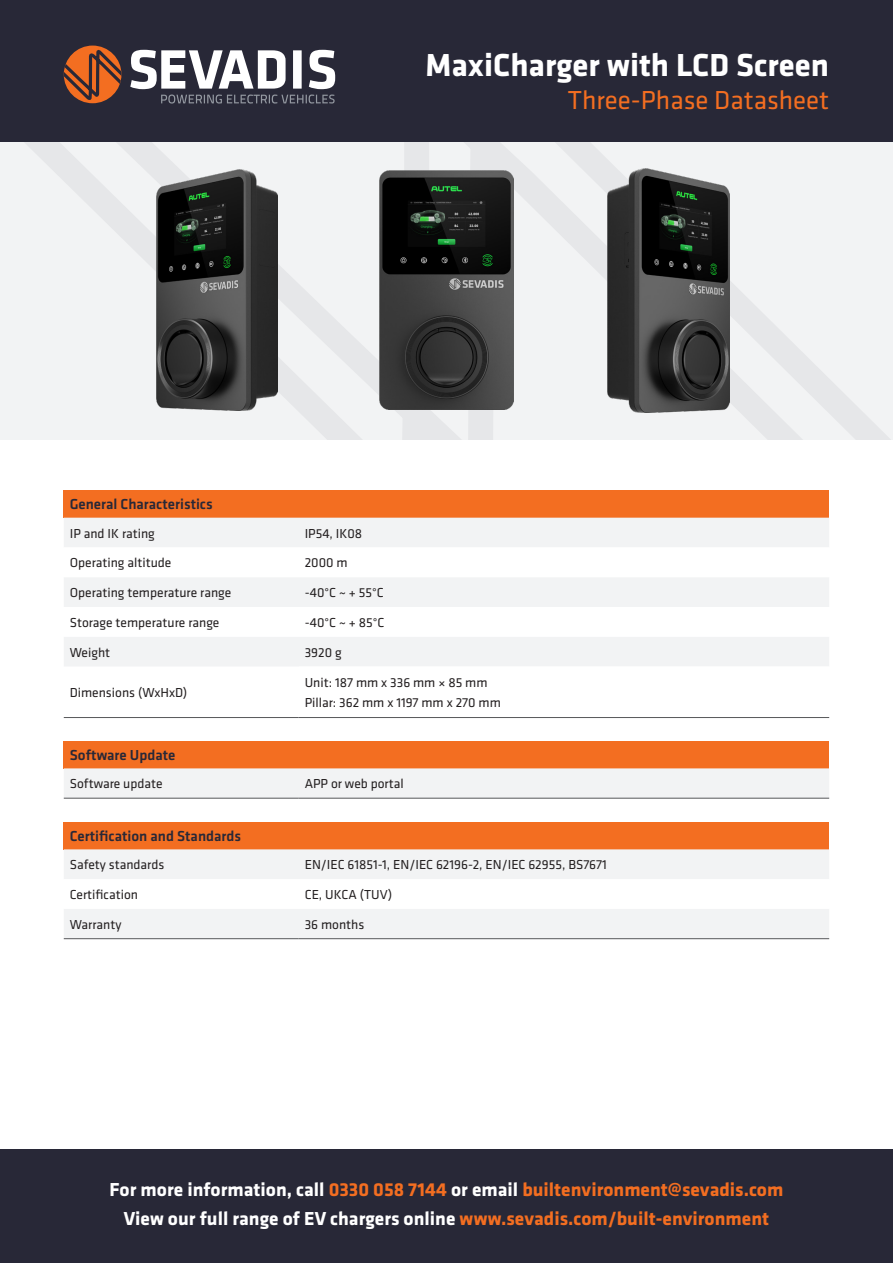
<style>
.page{position:relative;width:893px;height:1263px;background:#fff}
.page>*{position:absolute;margin:0;border:0;box-sizing:border-box;transform-origin:0 0}
.t1{font:700 33px "Klavika";color:#fff}
.t2{font:27px "Klavika";color:#f36e21}
.t3{font:700 19.5px "Klavika";color:#f36e21}
.t4{font:700 19.5px "Klavika";color:#fff}
.t5{font:500 15px "Klavika";color:#282837}
.t6{font:13.5px "Klavika";color:#231f20}
.s1{color:#fff}
.s2{color:#f36e21}
</style>
<div class="page">
<svg style="left:0;top:141px;width:893px;height:298px"></svg>
<div style="left:0;top:1149px;width:893px;height:114px;background:#282837"></div>
<div style="left:0;top:0;width:893px;height:141px;background:#282837"></div>
<div style="left:64px;top:46px;width:57px;height:57px;background:#f36e21;border-radius:50%"></div>
<svg style="left:64px;top:50px;width:57px;height:53px"></svg>
<svg style="left:161px;top:95px;width:174px;height:9px"></svg>
<svg style="left:130px;top:50px;width:205px;height:39px"></svg>
<img style="left:380px;top:171px;width:133px;height:239px">
<img style="left:608px;top:168px;width:121px;height:244px">
<img style="left:157px;top:169px;width:120px;height:242px">
<div style="left:64px;top:741px;width:765px;height:27px;background:#f36e21"></div>
<div style="left:64px;top:768px;width:765px;height:30px;background:#f2f3f4"></div>
<hr style="left:64px;top:798px;width:235px;height:1px;background:#57585a">
<hr style="left:299px;top:798px;width:530px;height:1px;background:#57585a">
<div style="left:64px;top:822px;width:765px;height:27px;background:#f36e21"></div>
<div style="left:64px;top:849px;width:765px;height:89px;background:#f2f3f4"></div>
<svg style="left:64px;top:879px;width:765px;height:30px"></svg>
<hr style="left:64px;top:938px;width:235px;height:1px;background:#57585a">
<hr style="left:299px;top:938px;width:530px;height:1px;background:#57585a">
<div style="left:64px;top:490px;width:765px;height:28px;background:#f36e21"></div>
<div style="left:64px;top:518px;width:765px;height:29px;background:#f2f3f4"></div>
<svg style="left:64px;top:578px;width:765px;height:88px;fill:#f2f3f4"></svg>
<hr style="left:64px;top:717px;width:235px;height:1px;background:#57585a">
<hr style="left:299px;top:717px;width:530px;height:1px;background:#57585a">
<p class="t1" style="left:426px;top:47px;width:405px">MaxiCharger with LCD Screen</p>
<p class="t2" style="left:568px;top:85px;width:263px">Three-Phase Datasheet</p>
<p class="t5" style="left:70px;top:496px;width:145px">General Characteristics</p>
<p class="t6" style="left:70px;top:526px;width:87px">IP and IK rating</p>
<p class="t6" style="left:305px;top:526px;width:59px">IP54, IK08</p>
<p class="t6" style="left:70px;top:555px;width:103px">Operating altitude</p>
<p class="t6" style="left:305px;top:555px;width:44px">2000 m</p>
<p class="t6" style="left:70px;top:585px;width:163px">Operating temperature range</p>
<p class="t6" style="left:305px;top:585px;width:81px">-40°C ~ + 55°C</p>
<p class="t6" style="left:70px;top:615px;width:151px">Storage temperature range</p>
<p class="t6" style="left:305px;top:615px;width:81px">-40°C ~ + 85°C</p>
<p class="t6" style="left:70px;top:645px;width:42px">Weight</p>
<p class="t6" style="left:305px;top:645px;width:38px">3920 g</p>
<p class="t6" style="left:70px;top:685px;width:119px">Dimensions (WxHxD)</p>
<p class="t6" style="left:305px;top:675px;width:184px">Unit: 187 mm x 336 mm × 85 mm</p>
<p class="t6" style="left:305px;top:695px;width:198px">Pillar: 362 mm x 1197 mm x 270 mm</p>
<p class="t5" style="left:70px;top:747px;width:107px">Software Update</p>
<p class="t6" style="left:70px;top:776px;width:94px">Software update</p>
<p class="t6" style="left:305px;top:776px;width:101px">APP or web portal</p>
<p class="t5" style="left:70px;top:828px;width:173px">Certification and Standards</p>
<p class="t6" style="left:70px;top:857px;width:96px">Safety standards</p>
<p class="t6" style="left:305px;top:857px;width:304px">EN/IEC 61851-1, EN/IEC 62196-2, EN/IEC 62955, BS7671</p>
<p class="t6" style="left:70px;top:887px;width:70px">Certification</p>
<p class="t6" style="left:305px;top:887px;width:89px">CE, UKCA (TUV)</p>
<p class="t6" style="left:70px;top:917px;width:53px">Warranty</p>
<p class="t6" style="left:305px;top:917px;width:61px">36 months</p>
<p class="t3" style="left:110px;top:1179px;width:675px"><span class="s1">For more information, call</span> 0330 058 7144 <span class="s1">or email</span> builtenvironment@sevadis.com</p>
<p class="t4" style="left:124px;top:1208px;width:647px">View our full range of EV chargers online <span class="s2">www.sevadis.com/built-environment</span></p>
</div>
